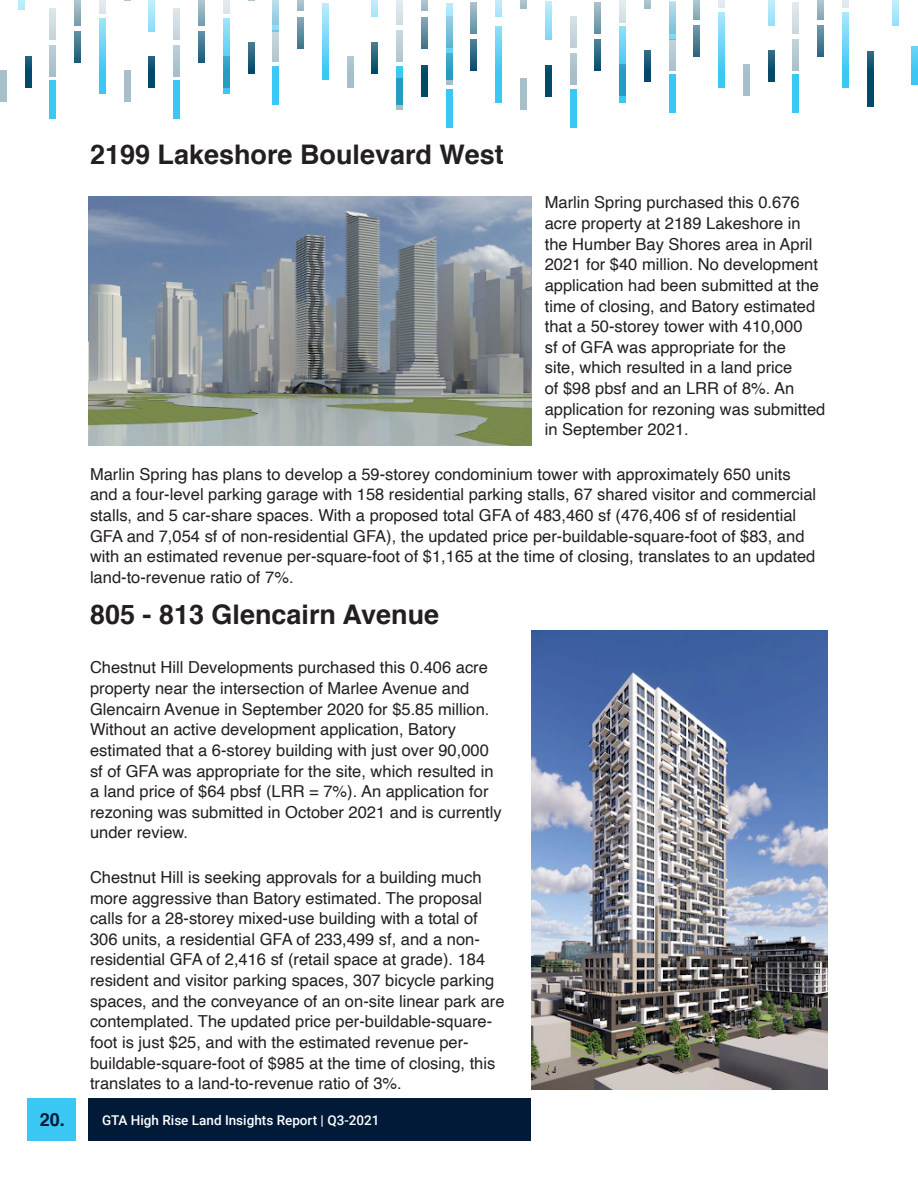
<style>
.page{position:relative;width:918px;height:1188px;background:#fff}
.page>*{position:absolute;margin:0;border:0;box-sizing:border-box;transform-origin:0 0}
.t1{font:700 27px "Helvetica";color:#231f20}
.t2{font:16.5px/20.7px "Helvetica";color:#231f20}
.t3{font:500 13.5px "Roboto";color:#fff}
.s1{font-family:"Helvetica";font-weight:700;font-size:18px;color:#001a38}
</style>
<div class="page">
<div style="left:88px;top:1098px;width:443px;height:43px;background:#001a38"></div>
<div style="left:27px;top:1098px;width:49px;height:43px;background:#3bc7f4"></div>
<svg style="left:99px;top:18px;width:7px;height:38px"></svg>
<svg style="left:495px;top:27px;width:7px;height:37px"></svg>
<svg style="left:322px;top:4px;width:7px;height:37px"></svg>
<svg style="left:718px;top:12px;width:7px;height:38px"></svg>
<div style="left:50px;top:81px;width:6px;height:38px;background:#3bc7f4"></div>
<div style="left:446px;top:89px;width:7px;height:38px;background:#3bc7f4"></div>
<div style="left:272px;top:66px;width:7px;height:38px;background:#3bc7f4"></div>
<div style="left:669px;top:75px;width:6px;height:38px;background:#3bc7f4"></div>
<svg style="left:223px;top:18px;width:7px;height:38px"></svg>
<svg style="left:619px;top:27px;width:7px;height:37px"></svg>
<div style="left:446px;top:4px;width:7px;height:38px;background:#b0e8fa"></div>
<svg style="left:842px;top:12px;width:7px;height:38px"></svg>
<div style="left:173px;top:81px;width:7px;height:38px;background:#3bc7f4"></div>
<div style="left:570px;top:89px;width:6px;height:38px;background:#3bc7f4"></div>
<div style="left:396px;top:66px;width:7px;height:38px;background:#3bc7f4"></div>
<div style="left:793px;top:75px;width:6px;height:38px;background:#3bc7f4"></div>
<svg style="left:149px;top:0;width:6px;height:31px"></svg>
<div style="left:18px;top:0;width:7px;height:10px;background:#baebfb"></div>
<svg style="left:545px;top:2px;width:7px;height:38px"></svg>
<svg style="left:372px;top:0;width:6px;height:17px"></svg>
<svg style="left:768px;top:0;width:7px;height:25px"></svg>
<svg style="left:99px;top:56px;width:7px;height:38px"></svg>
<div style="left:495px;top:64px;width:7px;height:38px;background:#3bc7f4"></div>
<svg style="left:322px;top:41px;width:7px;height:38px"></svg>
<svg style="left:718px;top:50px;width:7px;height:38px"></svg>
<svg style="left:911px;top:47px;width:7px;height:38px"></svg>
<div style="left:272px;top:0;width:7px;height:31px;background:#90dff8"></div>
<svg style="left:669px;top:33px;width:6px;height:6px"></svg>
<svg style="left:495px;top:0;width:7px;height:17px"></svg>
<svg style="left:892px;top:0;width:6px;height:25px"></svg>
<svg style="left:223px;top:87px;width:7px;height:7px"></svg>
<div style="left:619px;top:64px;width:7px;height:38px;background:#3bc7f4"></div>
<div style="left:446px;top:41px;width:7px;height:38px;background:#64d2f6"></div>
<svg style="left:842px;top:50px;width:7px;height:38px"></svg>
<svg style="left:74px;top:0;width:7px;height:26px"></svg>
<svg style="left:471px;top:2px;width:6px;height:32px"></svg>
<div style="left:297px;top:0;width:7px;height:11px;background:#a5bec9"></div>
<svg style="left:693px;top:0;width:7px;height:20px"></svg>
<svg style="left:25px;top:56px;width:7px;height:32px"></svg>
<div style="left:421px;top:65px;width:7px;height:31px;background:#014968"></div>
<svg style="left:248px;top:42px;width:6px;height:32px"></svg>
<svg style="left:644px;top:50px;width:7px;height:32px"></svg>
<svg style="left:198px;top:0;width:7px;height:26px"></svg>
<svg style="left:594px;top:2px;width:7px;height:32px"></svg>
<div style="left:421px;top:0;width:7px;height:11px;background:#a5bec9"></div>
<svg style="left:817px;top:0;width:7px;height:20px"></svg>
<svg style="left:149px;top:56px;width:6px;height:32px"></svg>
<div style="left:545px;top:65px;width:7px;height:31px;background:#014968"></div>
<svg style="left:372px;top:42px;width:6px;height:32px"></svg>
<svg style="left:768px;top:50px;width:7px;height:32px"></svg>
<div style="left:520px;top:0;width:7px;height:9px;background:#a8c0cb"></div>
<svg style="left:867px;top:52px;width:7px;height:55px"></svg>
<svg style="left:74px;top:31px;width:7px;height:32px"></svg>
<svg style="left:471px;top:40px;width:6px;height:31px"></svg>
<svg style="left:297px;top:17px;width:7px;height:31px"></svg>
<svg style="left:693px;top:25px;width:7px;height:32px"></svg>
<div style="left:644px;top:0;width:7px;height:9px;background:#a8c0cb"></div>
<svg style="left:198px;top:31px;width:7px;height:32px"></svg>
<svg style="left:594px;top:40px;width:7px;height:31px"></svg>
<svg style="left:421px;top:17px;width:7px;height:31px"></svg>
<svg style="left:817px;top:25px;width:7px;height:32px"></svg>
<div style="left:50px;top:8px;width:6px;height:31px;background:#d1dee3"></div>
<svg style="left:446px;top:16px;width:7px;height:32px"></svg>
<svg style="left:272px;top:0;width:7px;height:25px"></svg>
<svg style="left:669px;top:2px;width:6px;height:31px"></svg>
<div style="left:0;top:70px;width:7px;height:32px;background:#a6bfca"></div>
<svg style="left:396px;top:79px;width:7px;height:31px"></svg>
<svg style="left:223px;top:56px;width:7px;height:31px"></svg>
<div style="left:619px;top:64px;width:7px;height:32px;background:#269bc3"></div>
<div style="left:173px;top:8px;width:7px;height:31px;background:#d1dee3"></div>
<svg style="left:570px;top:16px;width:6px;height:32px"></svg>
<div style="left:396px;top:0;width:7px;height:25px;background:#dae4e9"></div>
<div style="left:793px;top:2px;width:6px;height:31px;background:#d6e1e6"></div>
<div style="left:124px;top:70px;width:7px;height:32px;background:#a6bfca"></div>
<div style="left:520px;top:79px;width:7px;height:31px;background:#a6bfca"></div>
<div style="left:347px;top:56px;width:7px;height:31px;background:#a7c0ca"></div>
<div style="left:743px;top:64px;width:7px;height:32px;background:#a6bfca"></div>
<div style="left:99px;top:0;width:7px;height:14px;background:#dee7eb"></div>
<div style="left:718px;top:0;width:7px;height:8px;background:#e1e9ed"></div>
<div style="left:50px;top:45px;width:6px;height:32px;background:#b0c6d0"></div>
<svg style="left:446px;top:53px;width:7px;height:32px"></svg>
<div style="left:272px;top:31px;width:7px;height:31px;background:#bdcfd7"></div>
<svg style="left:669px;top:39px;width:6px;height:32px"></svg>
<div style="left:223px;top:0;width:7px;height:14px;background:#dee7eb"></div>
<div style="left:619px;top:0;width:7px;height:23px;background:#dbe5e9"></div>
<div style="left:842px;top:0;width:7px;height:8px;background:#e1e9ed"></div>
<div style="left:173px;top:45px;width:7px;height:32px;background:#b0c6d0"></div>
<div style="left:570px;top:53px;width:6px;height:32px;background:#a9c1cc"></div>
<div style="left:396px;top:31px;width:7px;height:31px;background:#bdcfd7"></div>
<svg style="left:793px;top:39px;width:6px;height:32px"></svg>
<img style="left:531px;top:630px;width:297px;height:460px">
<img style="left:89px;top:197px;width:442px;height:249px">
<p class="t1" style="left:90px;top:133px;width:415px">2199 Lakeshore Boulevard West</p>
<p class="t2" style="left:545px;top:193px;width:282px">Marlin Spring purchased this 0.676 acre property at 2189 Lakeshore in the Humber Bay Shores area in April 2021 for $40 million. No development application had been submitted at the time of closing, and Batory estimated that a 50-storey tower with 410,000<br>sf of GFA was appropriate for the<br>site, which resulted in a land price<br>of $98 pbsf and an LRR of 8%. An application for rezoning was submitted in September 2021.</p>
<p class="t2" style="left:90px;top:464px;width:728px">Marlin Spring has plans to develop a 59-storey condominium tower with approximately 650 units and a four-level parking garage with 158 residential parking stalls, 67 shared visitor and commercial stalls, and 5 car-share spaces. With a proposed total GFA of 483,460 sf (476,406 sf of residential GFA and 7,054 sf of non-residential GFA), the updated price per-buildable-square-foot of $83, and with an estimated revenue per-square-foot of $1,165 at the time of closing, translates to an updated land-to-revenue ratio of 7%.</p>
<p class="t1" style="left:90px;top:593px;width:351px">805 - 813 Glencairn Avenue</p>
<p class="t2" style="left:90px;top:658px;width:413px">Chestnut Hill Developments purchased this 0.406 acre property near the intersection of Marlee Avenue and Glencairn Avenue in September 2020 for $5.85 million.<br>Without an active development application, Batory estimated that a 6-storey building with just over 90,000 sf of GFA was appropriate for the site, which resulted in a land price of $64 pbsf (LRR = 7%). An application for rezoning was submitted in October 2021 and is currently under review.</p>
<p class="t2" style="left:90px;top:867px;width:416px">Chestnut Hill is seeking approvals for a building much more aggressive than Batory estimated. The proposal calls for a 28-storey mixed-use building with a total of 306 units, a residential GFA of 233,499 sf, and a non&shy;residential GFA of 2,416 sf (retail space at grade). 184 resident and visitor parking spaces, 307 bicycle parking spaces, and the conveyance of an on-site linear park are contemplated. The updated price per-buildable-square&shy;foot is just $25, and with the estimated revenue per&shy;buildable-square-foot of $985 at the time of closing, this translates to a land-to-revenue ratio of 3%.</p>
<p class="t3" style="left:40px;top:1110px;width:341px"><span class="s1">20.</span> GTA High Rise Land Insights Report | Q3-2021</p>
</div>
